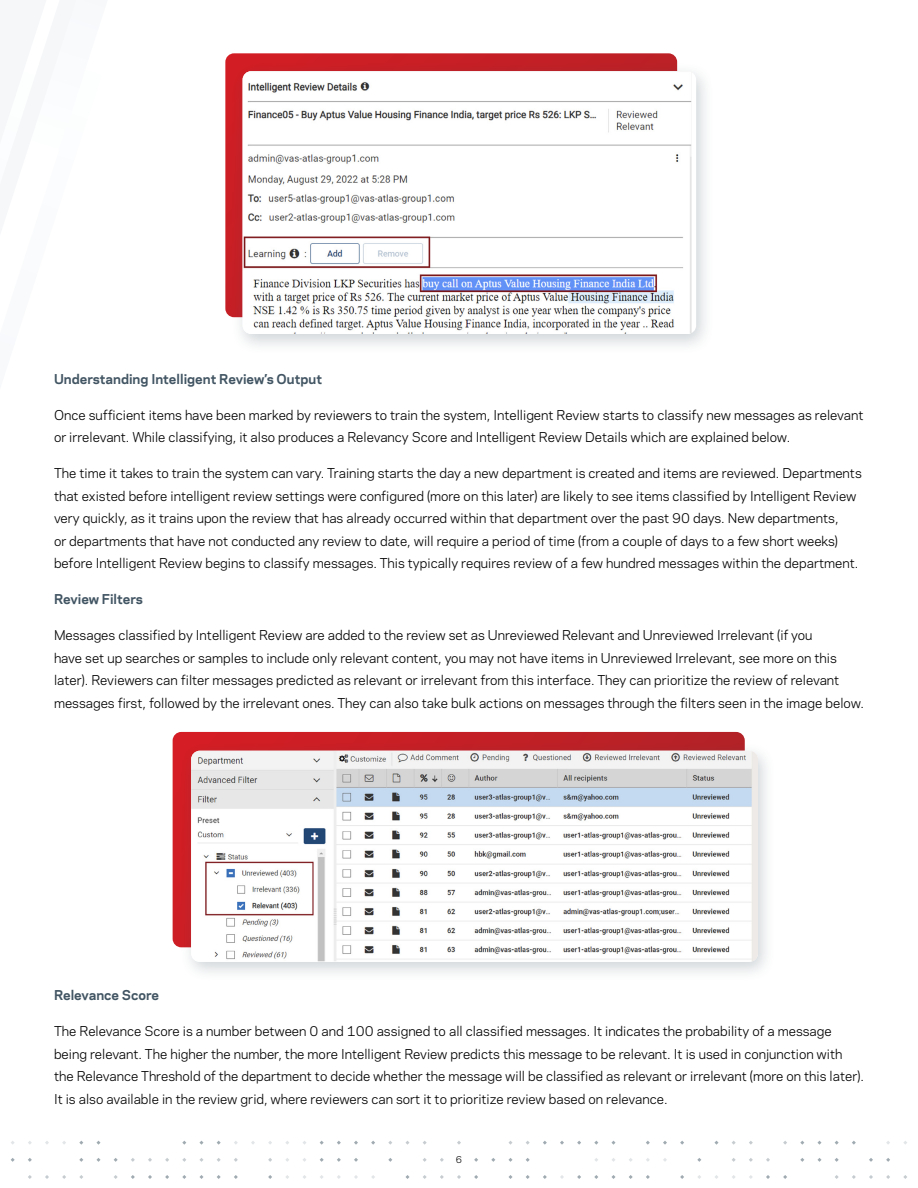
<style>
.page{position:relative;width:918px;height:1188px;background:#fff}
.page>*{position:absolute;margin:0;border:0;box-sizing:border-box;transform-origin:0 0}
.Body_Copy{font:12.75px/22.5px "Polaris";color:#000}
.Paragraph_Subtitle{font:700 12.75px "Polaris";color:#425563}
.t1{font:9px "Polaris";color:#000}
</style>
<div class="page">
<svg style="left:783px;top:1175px;width:4px;height:4px"></svg>
<svg style="left:766px;top:1158px;width:4px;height:4px"></svg>
<svg style="left:766px;top:1175px;width:4px;height:4px"></svg>
<svg style="left:749px;top:1158px;width:4px;height:4px"></svg>
<svg style="left:714px;top:1141px;width:5px;height:4px"></svg>
<svg style="left:697px;top:1158px;width:4px;height:4px"></svg>
<svg style="left:680px;top:1141px;width:4px;height:4px"></svg>
<svg style="left:680px;top:1175px;width:4px;height:4px"></svg>
<svg style="left:663px;top:1141px;width:4px;height:4px"></svg>
<svg style="left:646px;top:1141px;width:4px;height:4px"></svg>
<svg style="left:646px;top:1175px;width:4px;height:4px"></svg>
<svg style="left:629px;top:1175px;width:4px;height:4px"></svg>
<svg style="left:611px;top:1141px;width:5px;height:4px"></svg>
<svg style="left:611px;top:1175px;width:5px;height:4px"></svg>
<svg style="left:594px;top:1175px;width:4px;height:4px"></svg>
<svg style="left:577px;top:1141px;width:4px;height:4px"></svg>
<svg style="left:577px;top:1175px;width:4px;height:4px"></svg>
<svg style="left:560px;top:1141px;width:4px;height:4px"></svg>
<svg style="left:560px;top:1175px;width:4px;height:4px"></svg>
<svg style="left:543px;top:1141px;width:4px;height:4px"></svg>
<svg style="left:543px;top:1175px;width:4px;height:4px"></svg>
<svg style="left:526px;top:1158px;width:4px;height:4px"></svg>
<svg style="left:526px;top:1175px;width:4px;height:4px"></svg>
<svg style="left:508px;top:1141px;width:5px;height:4px"></svg>
<svg style="left:508px;top:1158px;width:5px;height:4px"></svg>
<svg style="left:508px;top:1175px;width:5px;height:4px"></svg>
<svg style="left:491px;top:1158px;width:4px;height:4px"></svg>
<svg style="left:474px;top:1158px;width:4px;height:4px"></svg>
<svg style="left:474px;top:1175px;width:4px;height:4px"></svg>
<svg style="left:457px;top:1141px;width:4px;height:4px"></svg>
<svg style="left:457px;top:1175px;width:4px;height:4px"></svg>
<svg style="left:440px;top:1158px;width:4px;height:4px"></svg>
<svg style="left:440px;top:1175px;width:4px;height:4px"></svg>
<svg style="left:423px;top:1175px;width:4px;height:4px"></svg>
<svg style="left:405px;top:1141px;width:5px;height:4px"></svg>
<svg style="left:405px;top:1175px;width:5px;height:4px"></svg>
<svg style="left:388px;top:1158px;width:4px;height:4px"></svg>
<svg style="left:371px;top:1141px;width:4px;height:4px"></svg>
<svg style="left:354px;top:1141px;width:4px;height:4px"></svg>
<svg style="left:354px;top:1158px;width:4px;height:4px"></svg>
<svg style="left:354px;top:1175px;width:4px;height:4px"></svg>
<svg style="left:337px;top:1141px;width:4px;height:4px"></svg>
<svg style="left:337px;top:1158px;width:4px;height:4px"></svg>
<svg style="left:320px;top:1158px;width:4px;height:4px"></svg>
<svg style="left:268px;top:1158px;width:4px;height:4px"></svg>
<svg style="left:268px;top:1175px;width:4px;height:4px"></svg>
<svg style="left:234px;top:1158px;width:4px;height:4px"></svg>
<svg style="left:234px;top:1175px;width:4px;height:4px"></svg>
<svg style="left:217px;top:1175px;width:4px;height:4px"></svg>
<svg style="left:199px;top:1141px;width:5px;height:4px"></svg>
<svg style="left:199px;top:1158px;width:5px;height:4px"></svg>
<svg style="left:199px;top:1175px;width:5px;height:4px"></svg>
<svg style="left:182px;top:1175px;width:4px;height:4px"></svg>
<svg style="left:165px;top:1158px;width:4px;height:4px"></svg>
<svg style="left:165px;top:1175px;width:4px;height:4px"></svg>
<svg style="left:148px;top:1158px;width:4px;height:4px"></svg>
<svg style="left:148px;top:1175px;width:4px;height:4px"></svg>
<svg style="left:131px;top:1158px;width:4px;height:4px"></svg>
<svg style="left:131px;top:1175px;width:4px;height:4px"></svg>
<svg style="left:114px;top:1158px;width:4px;height:4px"></svg>
<svg style="left:114px;top:1175px;width:4px;height:4px"></svg>
<svg style="left:96px;top:1141px;width:5px;height:4px"></svg>
<svg style="left:96px;top:1158px;width:5px;height:4px"></svg>
<svg style="left:79px;top:1158px;width:4px;height:4px"></svg>
<svg style="left:79px;top:1175px;width:4px;height:4px"></svg>
<svg style="left:62px;top:1175px;width:4px;height:4px"></svg>
<svg style="left:45px;top:1175px;width:4px;height:4px"></svg>
<svg style="left:28px;top:1158px;width:4px;height:4px"></svg>
<svg style="left:28px;top:1175px;width:4px;height:4px"></svg>
<svg style="left:11px;top:1158px;width:4px;height:4px"></svg>
<svg style="left:903px;top:1175px;width:4px;height:4px"></svg>
<svg style="left:886px;top:1158px;width:4px;height:4px"></svg>
<svg style="left:886px;top:1175px;width:4px;height:4px"></svg>
<svg style="left:869px;top:1158px;width:4px;height:4px"></svg>
<svg style="left:869px;top:1175px;width:4px;height:4px"></svg>
<svg style="left:852px;top:1141px;width:4px;height:4px"></svg>
<svg style="left:852px;top:1175px;width:4px;height:4px"></svg>
<svg style="left:835px;top:1158px;width:4px;height:4px"></svg>
<svg style="left:835px;top:1175px;width:4px;height:4px"></svg>
<svg style="left:817px;top:1141px;width:5px;height:4px"></svg>
<svg style="left:817px;top:1158px;width:5px;height:4px"></svg>
<svg style="left:800px;top:1158px;width:4px;height:4px"></svg>
<svg style="left:225px;top:53px;width:452px;height:264px;background:#cb2a30"></svg>
<div style="left:231px;top:62px;width:483px;height:292px;background:#425563;opacity:.25"></div>
<img style="left:243px;top:71px;width:449px;height:263px">
<svg style="left:173px;top:732px;width:572px;height:215px;background:#c72026"></svg>
<div style="left:180px;top:742px;width:596px;height:240px;background:#425563;opacity:.25"></div>
<img style="left:191px;top:751px;width:567px;height:210px">
<p class="Paragraph_Subtitle" style="left:54px;top:369px;width:270px">Understanding Intelligent Review’s Output</p>
<p class="Body_Copy" style="left:54px;top:403px;width:811px">Once sufficient items have been marked by reviewers to train the system, Intelligent Review starts to classify new messages as relevant or irrelevant. While classifying, it also produces a Relevancy Score and Intelligent Review Details which are explained below.</p>
<p class="Body_Copy" style="left:54px;top:461px;width:809px">The time it takes to train the system can vary. Training starts the day a new department is created and items are reviewed. Departments that existed before intelligent review settings were configured (more on this later) are likely to see items classified by Intelligent Review very quickly, as it trains upon the review that has already occurred within that department over the past 90 days. New departments,<br>or departments that have not conducted any review to date, will require a period of time (from a couple of days to a few short weeks) before Intelligent Review begins to classify messages. This typically requires review of a few hundred messages within the department.</p>
<p class="Paragraph_Subtitle" style="left:54px;top:590px;width:90px">Review Filters</p>
<p class="Body_Copy" style="left:54px;top:623px;width:809px">Messages classified by Intelligent Review are added to the review set as Unreviewed Relevant and Unreviewed Irrelevant (if you<br>have set up searches or samples to include only relevant content, you may not have items in Unreviewed Irrelevant, see more on this later). Reviewers can filter messages predicted as relevant or irrelevant from this interface. They can prioritize the review of relevant messages first, followed by the irrelevant ones. They can also take bulk actions on messages through the filters seen in the image below.</p>
<p class="Paragraph_Subtitle" style="left:54px;top:986px;width:107px">Relevance Score</p>
<p class="Body_Copy" style="left:54px;top:1019px;width:809px">The Relevance Score is a number between 0 and 100 assigned to all classified messages. It indicates the probability of a message being relevant. The higher the number, the more Intelligent Review predicts this message to be relevant. It is used in conjunction with the Relevance Threshold of the department to decide whether the message will be classified as relevant or irrelevant (more on this later).<br>It is also available in the review grid, where reviewers can sort it to prioritize review based on relevance.</p>
<p class="t1" style="left:456px;top:1153px;width:8px">6</p>
</div>
